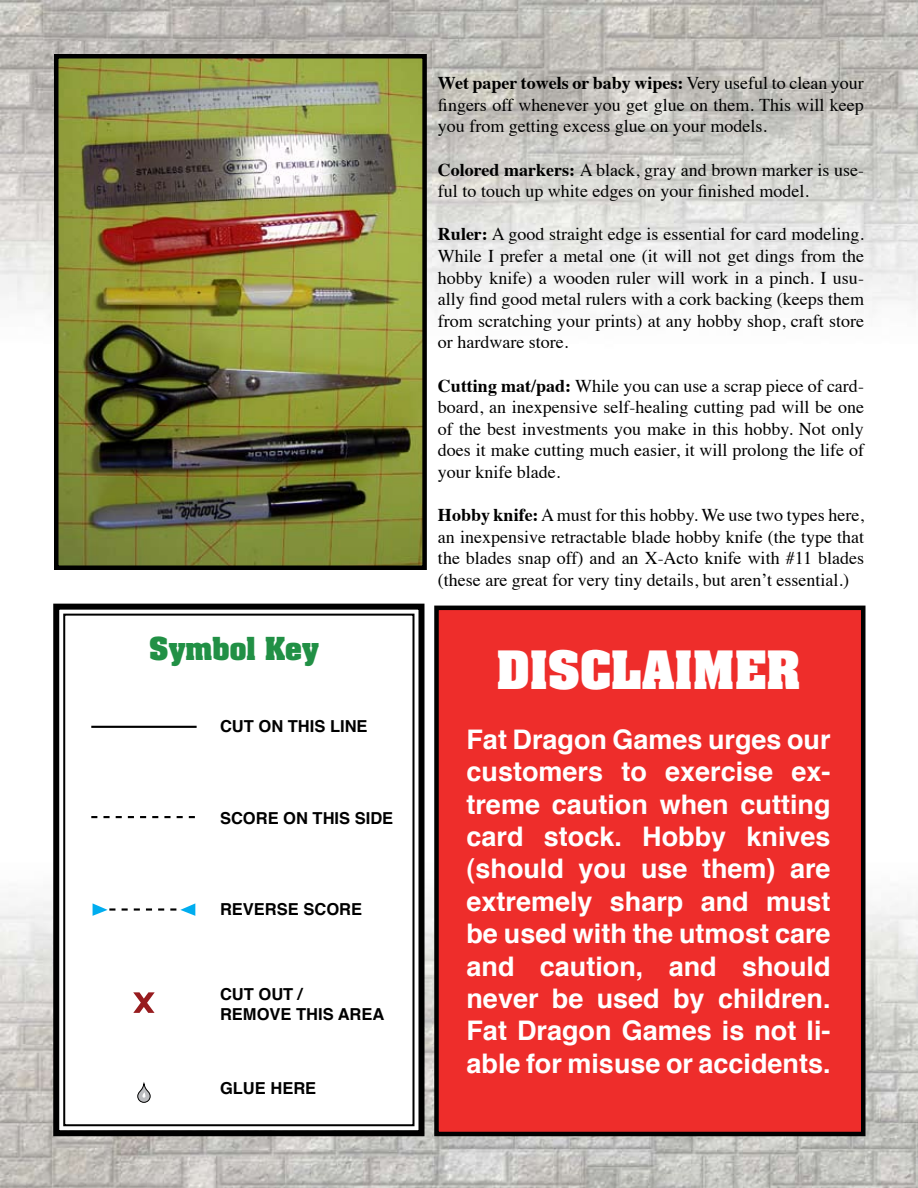
<style>
.page{position:relative;width:918px;height:1188px;background:#fff}
.page>*{position:absolute;margin:0;border:0;box-sizing:border-box;transform-origin:0 0}
.t1{font:700 45px "Aachen";color:#fff}
.t2{font:700 27px/32.4px "Helvetica";color:#fff;text-align:justify}
.t3{font:700 27px "Aachen";color:#219045}
.t4{font:18px/21.6px "Times";color:#000;text-align:justify}
.t5{font:700 16.5px/19.8px "Helvetica";color:#000}
.s1{font-weight:700}
</style>
<div class="page">
<img style="left:0;top:0;width:918px;height:1188px">
<div style="left:436px;top:608px;width:427px;height:526px;background:#ee2d2b"></div>
<div style="left:434px;top:606px;width:432px;height:530px;border:4px solid #010101"></div>
<img style="left:59px;top:59px;width:363px;height:506px">
<div style="left:54px;top:54px;width:373px;height:516px;border:4px solid #000"></div>
<svg style="left:50px;top:601px;width:378px;height:538px"></svg>
<div style="left:63px;top:614px;width:352px;height:512px;border:2px solid #000"></div>
<hr style="left:91px;top:726px;width:106px;height:2px;background:#000">
<svg style="left:91px;top:816px;width:106px;height:2px"></svg>
<svg style="left:93px;top:903px;width:102px;height:13px"></svg>
<svg style="left:133px;top:992px;width:22px;height:21px"></svg>
<svg style="left:137px;top:1083px;width:14px;height:20px"></svg>
<h2 class="t3" style="left:149px;top:630px;width:171px">Symbol Key</h2>
<p class="t5" style="left:220px;top:716px;width:149px">CUT ON THIS LINE</p>
<p class="t5" style="left:220px;top:808px;width:175px">SCORE ON THIS SIDE</p>
<p class="t5" style="left:220px;top:899px;width:144px">REVERSE SCORE</p>
<p class="t5" style="left:220px;top:985px;width:166px">CUT OUT /<br>REMOVE THIS AREA</p>
<p class="t5" style="left:220px;top:1079px;width:98px">GLUE HERE</p>
<p class="t4" style="left:438px;top:71px;width:427px"><span class="s1">Wet paper towels or baby wipes:</span> Very useful to clean your fingers off whenever you get glue on them. This will keep you from getting excess glue on your models.</p>
<p class="t4" style="left:438px;top:157px;width:428px"><span class="s1">Colored markers:</span> A black, gray and brown marker is use&shy;ful to touch up white edges on your finished model.</p>
<p class="t4" style="left:438px;top:222px;width:428px"><span class="s1">Ruler:</span> A good straight edge is essential for card modeling.<br>While I prefer a metal one (it will not get dings from the hobby knife) a wooden ruler will work in a pinch. I usu&shy;ally find good metal rulers with a cork backing (keeps them from scratching your prints) at any hobby shop, craft store or hardware store.</p>
<p class="t4" style="left:438px;top:373px;width:428px"><span class="s1">Cutting mat/pad:</span> While you can use a scrap piece of card&shy;board, an inexpensive self-healing cutting pad will be one of the best investments you make in this hobby. Not only does it make cutting much easier, it will prolong the life of your knife blade.</p>
<p class="t4" style="left:438px;top:503px;width:428px"><span class="s1">Hobby knife:</span> A must for this hobby. We use two types here, an inexpensive retractable blade hobby knife (the type that the blades snap off) and an X-Acto knife with #11 blades (these are great for very tiny details, but aren’t essential.)</p>
<h1 class="t1" style="left:496px;top:638px;width:306px">DISCLAIMER</h1>
<p class="t2" style="left:466px;top:723px;width:366px">Fat Dragon Games urges our customers to exercise ex&shy;treme caution when cutting card stock. Hobby knives (should you use them) are extremely sharp and must be used with the utmost care and caution, and should never be used by children.<br>Fat Dragon Games is not li&shy;able for misuse or accidents.</p>
</div>
